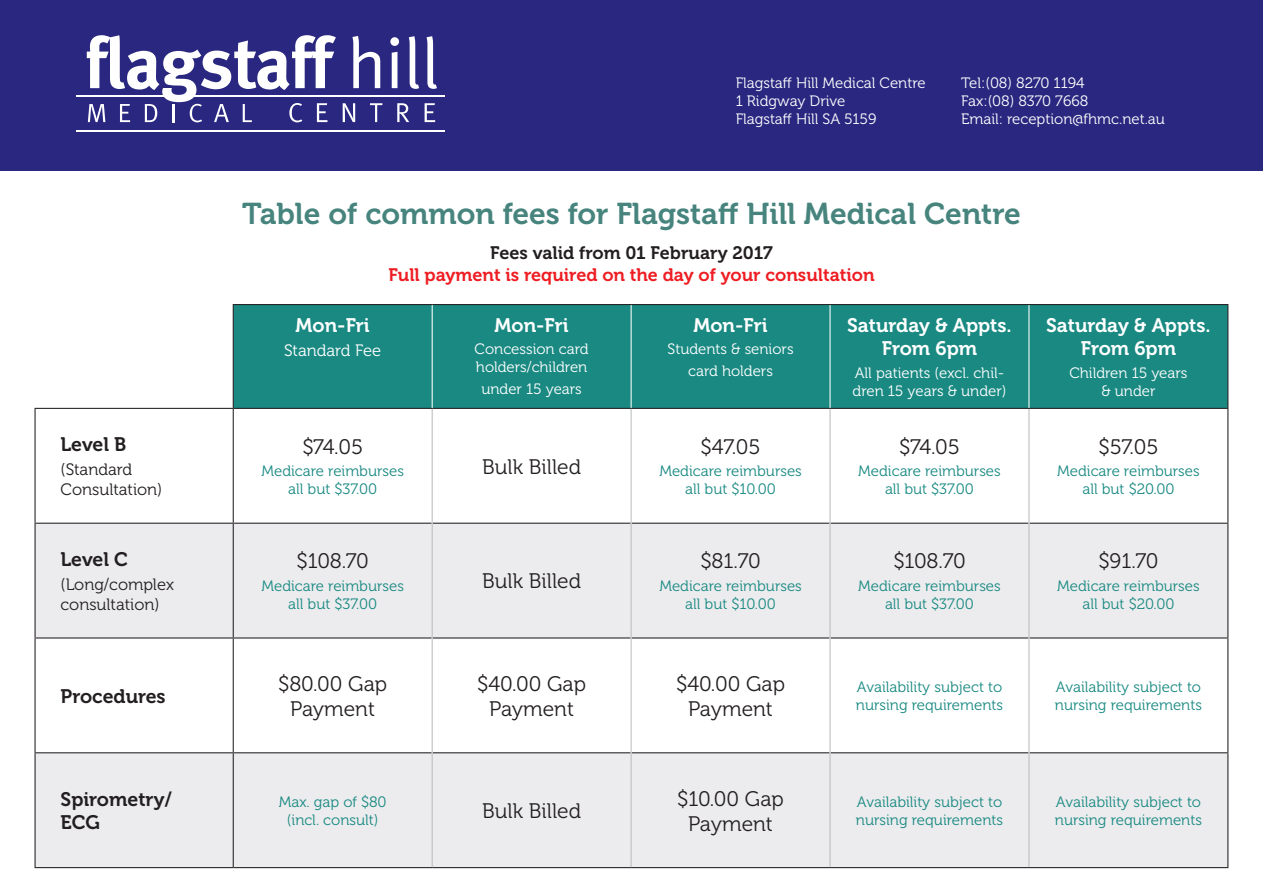
<style>
.page{position:relative;width:1263px;height:893px;background:#fff}
.page>*{position:absolute;margin:0;border:0;box-sizing:border-box;transform-origin:0 0}
.t1{font:30px "Museo 700";color:#46847d}
.Price{font:21px/25.2px "Museo 300";color:#231f20;text-align:center}
.t2{font:19.5px/23.4px "Museo 700";color:#fff;text-align:center}
.t3{font:19.5px/23.4px "Museo 700";color:#231f20}
.t4{font:18px "Museo 700";color:#ee1d23}
.t5{font:18px "Museo 700";color:#231f20}
.t6{font:16.5px/19.8px "Museo 300";color:#231f20}
.t7{font:16.5px "Museo 300";color:#fff}
.Under_Text{font:15px/18px "Museo 300";color:#198982;text-align:center}
.t8{font:15px/18px "Museo 300";color:#fff}
</style>
<div class="page">
<div style="left:0;top:0;width:1263px;height:170px;background:#292780"></div>
<div style="left:234px;top:305px;width:993px;height:103px;background:#198982"></div>
<svg style="left:36px;top:409px;width:197px;height:114px"></svg>
<svg style="left:36px;top:524px;width:1191px;height:343px;fill:#ececee"></svg>
<hr style="left:35px;top:409px;width:1px;height:114px;background:#231f20">
<hr style="left:1227px;top:409px;width:1px;height:114px;background:#231f20">
<hr style="left:35px;top:523px;width:198px;height:1px;background:#231f20">
<hr style="left:35px;top:524px;width:1px;height:113px;background:#231f20">
<hr style="left:233px;top:523px;width:199px;height:1px;background:#231f20">
<hr style="left:433px;top:523px;width:198px;height:1px;background:#231f20">
<hr style="left:632px;top:523px;width:197px;height:1px;background:#231f20">
<hr style="left:830px;top:523px;width:198px;height:1px;background:#231f20">
<hr style="left:1029px;top:523px;width:199px;height:1px;background:#231f20">
<hr style="left:1227px;top:524px;width:1px;height:113px;background:#231f20">
<hr style="left:35px;top:637px;width:198px;height:1px;background:#231f20">
<hr style="left:35px;top:638px;width:1px;height:114px;background:#231f20">
<hr style="left:233px;top:637px;width:199px;height:1px;background:#231f20">
<hr style="left:433px;top:637px;width:198px;height:1px;background:#231f20">
<hr style="left:632px;top:637px;width:197px;height:1px;background:#231f20">
<hr style="left:830px;top:637px;width:198px;height:1px;background:#231f20">
<hr style="left:1029px;top:637px;width:199px;height:1px;background:#231f20">
<hr style="left:1227px;top:638px;width:1px;height:114px;background:#231f20">
<hr style="left:35px;top:752px;width:198px;height:1px;background:#231f20">
<hr style="left:35px;top:753px;width:1px;height:114px;background:#231f20">
<hr style="left:233px;top:752px;width:199px;height:1px;background:#231f20">
<hr style="left:433px;top:752px;width:198px;height:1px;background:#231f20">
<hr style="left:632px;top:752px;width:197px;height:1px;background:#231f20">
<hr style="left:830px;top:752px;width:198px;height:1px;background:#231f20">
<hr style="left:1029px;top:752px;width:199px;height:1px;background:#231f20">
<hr style="left:1227px;top:753px;width:1px;height:114px;background:#231f20">
<hr style="left:35px;top:867px;width:198px;height:1px;background:#231f20">
<hr style="left:233px;top:867px;width:199px;height:1px;background:#231f20">
<hr style="left:432px;top:867px;width:199px;height:1px;background:#231f20">
<hr style="left:631px;top:867px;width:199px;height:1px;background:#231f20">
<hr style="left:830px;top:867px;width:199px;height:1px;background:#231f20">
<hr style="left:1029px;top:867px;width:199px;height:1px;background:#231f20">
<hr style="left:233px;top:304px;width:199px;height:1px;background:#231f20">
<hr style="left:233px;top:305px;width:1px;height:103px;background:#231f20">
<hr style="left:432px;top:304px;width:199px;height:1px;background:#231f20">
<hr style="left:631px;top:304px;width:199px;height:1px;background:#231f20">
<hr style="left:830px;top:304px;width:199px;height:1px;background:#231f20">
<hr style="left:1029px;top:304px;width:199px;height:1px;background:#231f20">
<hr style="left:35px;top:408px;width:198px;height:1px;background:#231f20">
<hr style="left:233px;top:408px;width:199px;height:1px;background:#231f20">
<hr style="left:432px;top:408px;width:199px;height:1px;background:#231f20">
<hr style="left:631px;top:408px;width:199px;height:1px;background:#231f20">
<hr style="left:830px;top:408px;width:199px;height:1px;background:#231f20">
<hr style="left:1029px;top:408px;width:199px;height:1px;background:#231f20">
<hr style="left:233px;top:409px;width:1px;height:114px;background:#231f20">
<hr style="left:233px;top:524px;width:1px;height:113px;background:#231f20">
<hr style="left:233px;top:638px;width:1px;height:114px;background:#231f20">
<hr style="left:233px;top:753px;width:1px;height:114px;background:#231f20">
<hr style="left:1227px;top:305px;width:1px;height:103px;background:#231f20">
<hr style="left:432px;top:305px;width:1px;height:103px;background:#fff">
<hr style="left:631px;top:305px;width:1px;height:103px;background:#fff">
<hr style="left:829px;top:305px;width:1px;height:103px;background:#fff">
<hr style="left:1028px;top:305px;width:1px;height:103px;background:#fff">
<hr style="left:432px;top:409px;width:1px;height:114px;background:#bcbdc0">
<hr style="left:631px;top:409px;width:1px;height:114px;background:#bcbdc0">
<hr style="left:829px;top:409px;width:1px;height:114px;background:#bcbdc0">
<hr style="left:1028px;top:409px;width:1px;height:114px;background:#bcbdc0">
<hr style="left:432px;top:523px;width:1px;height:115px;background:#bcbdc0">
<hr style="left:631px;top:523px;width:1px;height:115px;background:#bcbdc0">
<hr style="left:829px;top:523px;width:1px;height:115px;background:#bcbdc0">
<hr style="left:1028px;top:523px;width:1px;height:115px;background:#bcbdc0">
<hr style="left:432px;top:638px;width:1px;height:115px;background:#bcbdc0">
<hr style="left:631px;top:638px;width:1px;height:115px;background:#bcbdc0">
<hr style="left:829px;top:638px;width:1px;height:115px;background:#bcbdc0">
<hr style="left:1028px;top:638px;width:1px;height:115px;background:#bcbdc0">
<hr style="left:432px;top:753px;width:1px;height:114px;background:#bcbdc0">
<hr style="left:631px;top:753px;width:1px;height:114px;background:#bcbdc0">
<hr style="left:829px;top:753px;width:1px;height:114px;background:#bcbdc0">
<hr style="left:1028px;top:753px;width:1px;height:114px;background:#bcbdc0">
<hr style="left:77px;top:95px;width:368px;height:1px;background:#fff">
<hr style="left:77px;top:130px;width:368px;height:1px;background:#fff">
<svg style="left:352px;top:36px;width:28px;height:52px"></svg>
<svg style="left:390px;top:37px;width:9px;height:51px"></svg>
<svg style="left:409px;top:36px;width:10px;height:53px"></svg>
<svg style="left:427px;top:36px;width:10px;height:53px"></svg>
<svg style="left:87px;top:35px;width:249px;height:87px"></svg>
<svg style="left:343px;top:103px;width:12px;height:19px"></svg>
<svg style="left:370px;top:103px;width:12px;height:19px"></svg>
<svg style="left:397px;top:103px;width:12px;height:19px"></svg>
<svg style="left:425px;top:103px;width:10px;height:19px"></svg>
<p class="t8" style="left:736px;top:74px;width:192px">Flagstaff Hill Medical Centre</p>
<p class="t8" style="left:736px;top:92px;width:111px">1 Ridgway Drive</p>
<p class="t8" style="left:736px;top:110px;width:142px">Flagstaff Hill SA 5159</p>
<p class="t8" style="left:961px;top:74px;width:125px">Tel:(08) 8270 1194</p>
<p class="t8" style="left:961px;top:92px;width:129px">Fax:(08) 8370 7668</p>
<p class="t8" style="left:961px;top:110px;width:205px">Email: reception@fhmc.net.au</p>
<p class="t3" style="left:61px;top:433px;width:68px">Level B</p>
<p class="t6" style="left:61px;top:460px;width:103px">(Standard<br>Consultation)</p>
<p class="t3" style="left:61px;top:548px;width:69px">Level C</p>
<p class="t6" style="left:61px;top:575px;width:115px">(Long/complex consultation)</p>
<p class="t3" style="left:61px;top:684px;width:107px">Procedures</p>
<p class="t1" style="left:242px;top:197px;width:780px">Table of common fees for Flagstaff Hill Medical Centre</p>
<p class="t5" style="left:490px;top:242px;width:284px">Fees valid from 01 February 2017</p>
<p class="t4" style="left:388px;top:265px;width:488px">Full payment is required on the day of your consultation</p>
<p class="t2" style="left:296px;top:314px;width:76px">Mon-Fri</p>
<p class="t7" style="left:284px;top:341px;width:99px">Standard Fee</p>
<p class="t2" style="left:847px;top:314px;width:166px">Saturday &amp; Appts.<br>From 6pm</p>
<p class="t8" style="left:852px;top:364px;width:155px">All patients (excl. chil&shy;dren 15 years &amp; under)</p>
<p class="t2" style="left:494px;top:314px;width:76px">Mon-Fri</p>
<p class="t8" style="left:475px;top:340px;width:115px">Concession card holders/children</p>
<p class="t8" style="left:481px;top:381px;width:102px">under 15 years</p>
<p class="t2" style="left:693px;top:314px;width:76px">Mon-Fri</p>
<p class="t8" style="left:667px;top:340px;width:128px">Students &amp; seniors</p>
<p class="t8" style="left:688px;top:363px;width:86px">card holders</p>
<p class="Price" style="left:302px;top:434px;width:62px">$74.05</p>
<p class="Under_Text" style="left:261px;top:462px;width:144px">Medicare reimburses all but $37.00</p>
<p class="Price" style="left:482px;top:454px;width:100px">Bulk Billed</p>
<p class="Price" style="left:297px;top:549px;width:74px">$108.70</p>
<p class="Under_Text" style="left:261px;top:577px;width:144px">Medicare reimburses all but $37.00</p>
<p class="Price" style="left:482px;top:569px;width:100px">Bulk Billed</p>
<p class="Price" style="left:701px;top:434px;width:61px">$47.05</p>
<p class="Under_Text" style="left:659px;top:462px;width:144px">Medicare reimburses all but $10.00</p>
<p class="Price" style="left:700px;top:549px;width:62px">$81.70</p>
<p class="Under_Text" style="left:659px;top:577px;width:144px">Medicare reimburses all but $10.00</p>
<p class="Price" style="left:899px;top:434px;width:62px">$74.05</p>
<p class="Under_Text" style="left:858px;top:462px;width:144px">Medicare reimburses all but $37.00</p>
<p class="Price" style="left:893px;top:549px;width:74px">$108.70</p>
<p class="Under_Text" style="left:858px;top:577px;width:144px">Medicare reimburses all but $37.00</p>
<p class="Price" style="left:278px;top:671px;width:110px">$80.00 Gap<br>Payment</p>
<p class="Price" style="left:477px;top:671px;width:110px">$40.00 Gap<br>Payment</p>
<p class="Price" style="left:676px;top:671px;width:110px">$40.00 Gap<br>Payment</p>
<p class="Under_Text" style="left:857px;top:678px;width:147px">Availability subject to</p>
<p class="Under_Text" style="left:856px;top:696px;width:149px">nursing requirements</p>
<p class="t2" style="left:1046px;top:314px;width:166px">Saturday &amp; Appts.<br>From 6pm</p>
<p class="t8" style="left:1069px;top:364px;width:120px;text-align:center">Children 15 years &amp; under</p>
<p class="Price" style="left:1098px;top:434px;width:61px">$57.05</p>
<p class="Under_Text" style="left:1057px;top:462px;width:144px">Medicare reimburses all but $20.00</p>
<p class="Price" style="left:1098px;top:549px;width:61px">$91.70</p>
<p class="Under_Text" style="left:1057px;top:577px;width:144px">Medicare reimburses all but $20.00</p>
<p class="Under_Text" style="left:1056px;top:678px;width:147px">Availability subject to</p>
<p class="Under_Text" style="left:1055px;top:696px;width:149px">nursing requirements</p>
<p class="t3" style="left:61px;top:788px;width:113px">Spirometry/<br>ECG</p>
<p class="Under_Text" style="left:279px;top:793px;width:109px">Max. gap of $80 (incl. consult)</p>
<p class="Price" style="left:482px;top:799px;width:100px">Bulk Billed</p>
<p class="Price" style="left:677px;top:786px;width:108px">$10.00 Gap<br>Payment</p>
<p class="Under_Text" style="left:857px;top:793px;width:147px">Availability subject to</p>
<p class="Under_Text" style="left:856px;top:811px;width:149px">nursing requirements</p>
<p class="Under_Text" style="left:1056px;top:793px;width:147px">Availability subject to</p>
<p class="Under_Text" style="left:1055px;top:811px;width:149px">nursing requirements</p>
</div>
